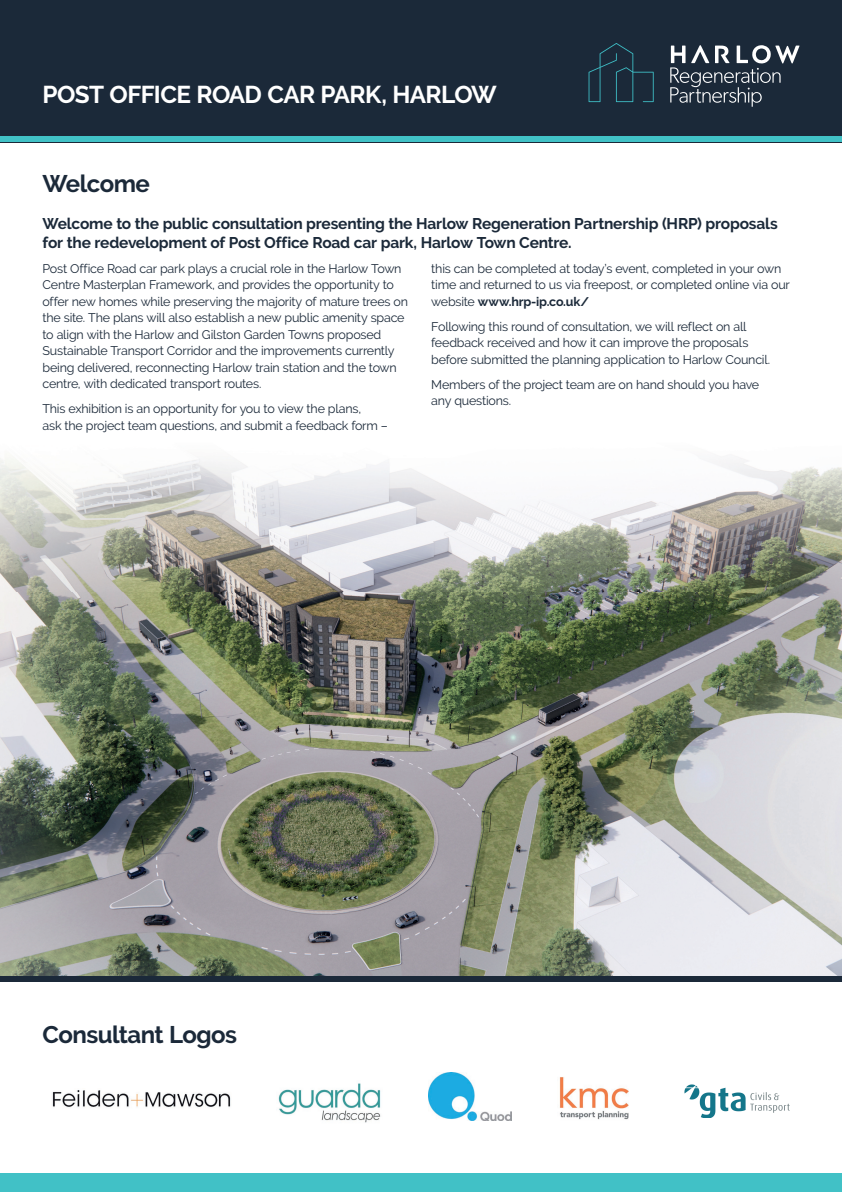
<style>
.page{position:relative;width:842px;height:1192px;background:#fff}
.page>*{position:absolute;margin:0;border:0;box-sizing:border-box;transform-origin:0 0}
.t1{font:700 24.3px "Raleway";letter-spacing:-.03em;color:#fff}
.t2{font:700 24px "Raleway";letter-spacing:-.02em;color:#1b2939}
.t3{font:700 15.5px/18.6px "Raleway";letter-spacing:-.01em;color:#1b2939}
.t4{font:12.5px/16.5px "Raleway";letter-spacing:-.02em;color:#1b2939}
.s1{font-weight:700}
</style>
<div class="page">
<div style="left:0;top:0;width:842px;height:142px;background:#1b2939"></div>
<div style="left:0;top:136px;width:842px;height:6px;background:#41c1c6"></div>
<svg style="left:589px;top:43px;width:65px;height:59px"></svg>
<svg style="left:670px;top:45px;width:129px;height:62px"></svg>
<img style="left:0;top:458px;width:842px;height:518px">
<div style="left:0;top:976px;width:842px;height:5px;background:#1b2939"></div>
<img style="left:52px;top:1090px;width:179px;height:18px">
<img style="left:278px;top:1083px;width:103px;height:40px">
<img style="left:429px;top:1072px;width:82px;height:48px">
<img style="left:559px;top:1077px;width:69px;height:43px">
<img style="left:684px;top:1084px;width:106px;height:33px">
<div style="left:0;top:1173px;width:842px;height:19px;background:#41c1c6"></div>
<h1 class="t1" style="left:43px;top:81px;width:456px">POST OFFICE ROAD CAR PARK, HARLOW</h1>
<h2 class="t2" style="left:43px;top:170px;width:109px">Welcome</h2>
<p class="t3" style="left:43px;top:215px;width:737px">Welcome to the public consultation presenting the Harlow Regeneration Partnership (HRP) proposals for the redevelopment of Post Office Road car park, Harlow Town Centre.</p>
<p class="t4" style="left:43px;top:260px;width:367px">Post Office Road car park plays a crucial role in the Harlow Town Centre Masterplan Framework, and provides the opportunity to offer new homes while preserving the majority of mature trees on the site. The plans will also establish a new public amenity space to align with the Harlow and Gilston Garden Towns proposed Sustainable Transport Corridor and the improvements currently being delivered, reconnecting Harlow train station and the town centre, with dedicated transport routes.</p>
<p class="t4" style="left:43px;top:401px;width:347px">This exhibition is an opportunity for you to view the plans,<br>ask the project team questions, and submit a feedback form –</p>
<p class="t4" style="left:431px;top:260px;width:360px">this can be completed at today’s event, completed in your own time and returned to us via freepost, or completed online via our website <span class="s1">www.hrp-ip.co.uk/</span></p>
<p class="t4" style="left:431px;top:318px;width:340px">Following this round of consultation, we will reflect on all feedback received and how it can improve the proposals before submitted the planning application to Harlow Council.</p>
<p class="t4" style="left:431px;top:376px;width:329px">Members of the project team are on hand should you have any questions.</p>
<h2 class="t2" style="left:43px;top:1021px;width:196px">Consultant Logos</h2>
</div>
